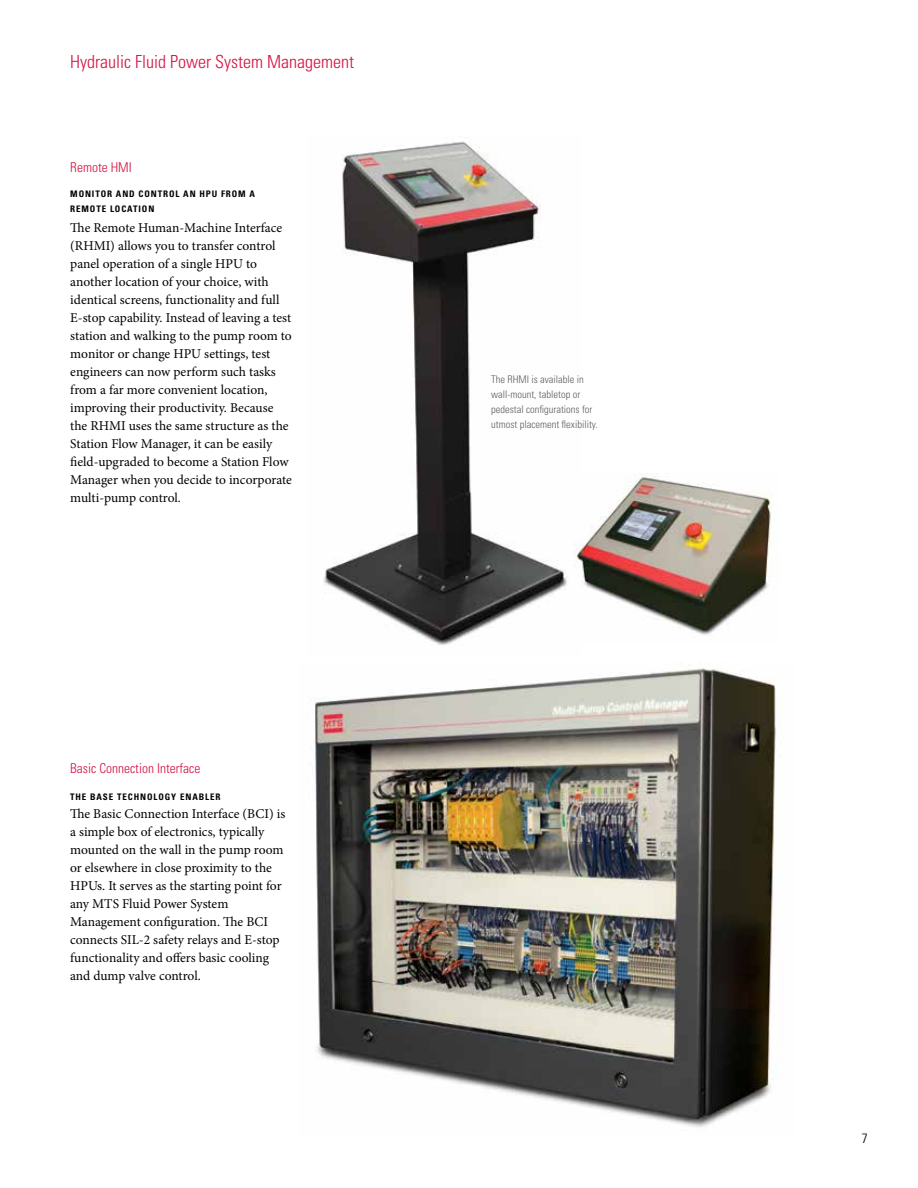
<style>
.page{position:relative;width:918px;height:1188px;background:#fff}
.page>*{position:absolute;margin:0;border:0;box-sizing:border-box;transform-origin:0 0}
.t1{font:300 condensed 18px "Univers";color:#d31245}
.t2{font:13.5px/18px "Minion Pro";color:#000}
.t3{font:300 condensed 13.5px "Univers";color:#d31245}
.t4{font:300 condensed 13.5px "Univers LT Std";color:#000}
.t5{font:300 condensed 10.5px/15px "Univers";color:#5f6062}
.t6{font:700 condensed 9px/15px "Univers";letter-spacing:.1em;color:#000}
</style>
<div class="page">
<img style="left:324px;top:141px;width:243px;height:504px">
<img style="left:573px;top:474px;width:200px;height:161px">
<img style="left:315px;top:668px;width:461px;height:459px">
<h1 class="t1" style="left:70px;top:51px;width:285px">Hydraulic Fluid Power System Management</h1>
<p class="t3" style="left:70px;top:160px;width:63px">Remote HMI</p>
<p class="t6" style="left:70px;top:186px;width:186px">MONITOR AND CONTROL AN HPU FROM A<br>REMOTE LOCATION</p>
<p class="t2" style="left:70px;top:219px;width:223px">The Remote Human-Machine Interface (RHMI) allows you to transfer control panel operation of a single HPU to another location of your choice, with identical screens, functionality and full E-stop capability. Instead of leaving a test station and walking to the pump room to monitor or change HPU settings, test engineers can now perform such tasks from a far more convenient location, improving their productivity. Because the RHMI uses the same structure as the Station Flow Manager, it can be easily field-upgraded to become a Station Flow Manager when you decide to incorporate multi-pump control.</p>
<p class="t3" style="left:70px;top:760px;width:132px">Basic Connection Interface</p>
<p class="t6" style="left:70px;top:790px;width:152px">THE BASE TECHNOLOGY ENABLER</p>
<p class="t2" style="left:70px;top:805px;width:217px">The Basic Connection Interface (BCI) is a simple box of electronics, typically mounted on the wall in the pump room or elsewhere in close proximity to the HPUs. It serves as the starting point for any MTS Fluid Power System Management configuration. The BCI connects SIL-2 safety relays and E-stop functionality and offers basic cooling and dump valve control.</p>
<p class="t5" style="left:491px;top:372px;width:108px">The RHMI is available in wall-mount, tabletop or pedestal configurations for utmost placement flexibility.</p>
<p class="t4" style="left:862px;top:1130px;width:7px">7</p>
</div>
